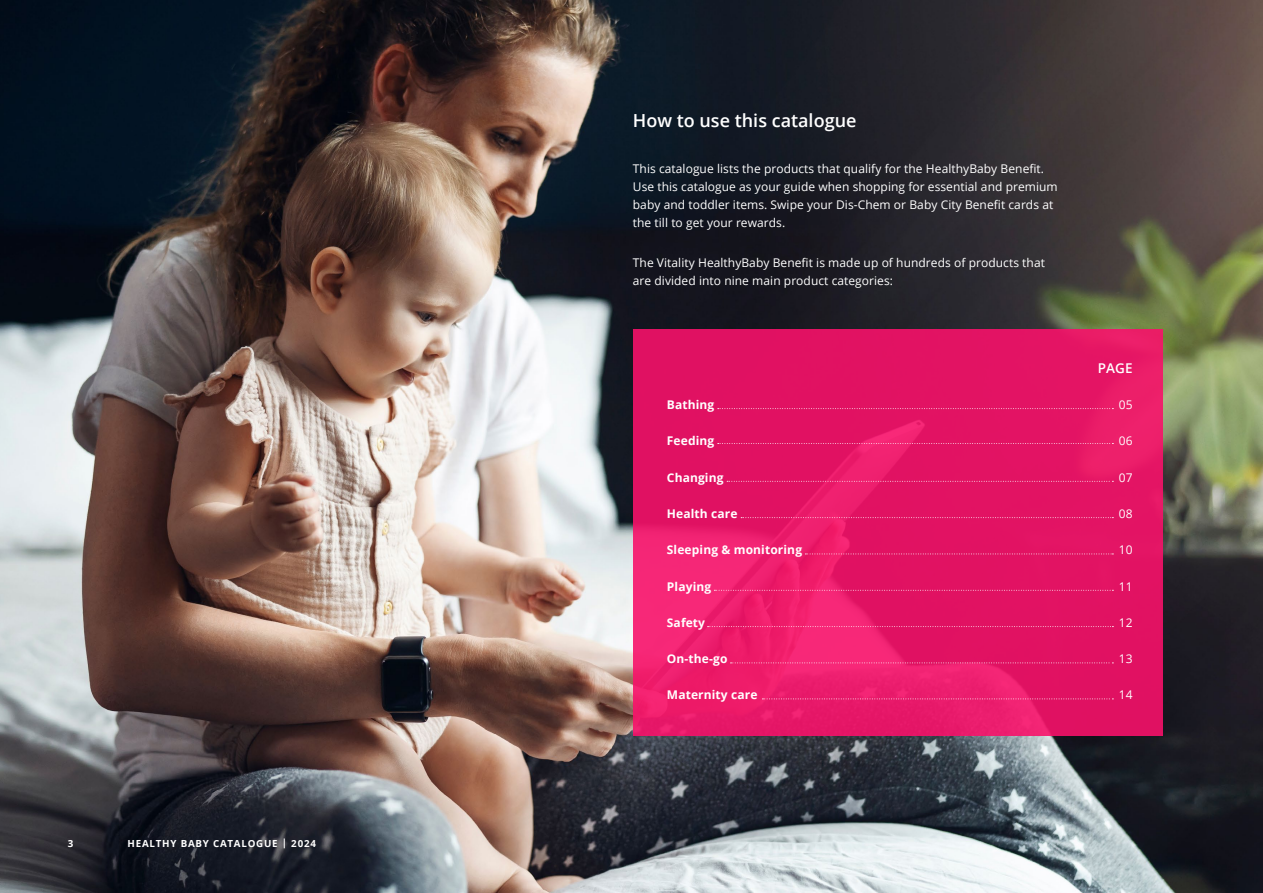
<style>
.page{position:relative;width:1263px;height:893px;background:#fff}
.page>*{position:absolute;margin:0;border:0;box-sizing:border-box;transform-origin:0 0}
.t1{font:600 18px "Open Sans";color:#fff}
.t2{font:600 13.5px "Open Sans";color:#fff}
.t3{font:12px/18px "Open Sans";letter-spacing:.005em;color:#fff}
.t4{font:700 12px "Open Sans";letter-spacing:.01em;color:#fff}
.t5{font:700 9.75px "Open Sans";letter-spacing:.08em;color:#fff}
</style>
<div class="page">
<img style="left:0;top:0;width:1263px;height:893px">
<svg style="left:633px;top:329px;width:529px;height:406px;background:#e51666"></svg>
<svg style="left:718px;top:408px;width:395px;height:1px"></svg>
<svg style="left:718px;top:443px;width:395px;height:1px"></svg>
<svg style="left:727px;top:481px;width:386px;height:1px"></svg>
<svg style="left:741px;top:517px;width:372px;height:1px"></svg>
<svg style="left:805px;top:554px;width:308px;height:1px"></svg>
<svg style="left:714px;top:590px;width:399px;height:1px"></svg>
<svg style="left:707px;top:626px;width:406px;height:1px"></svg>
<svg style="left:730px;top:662px;width:383px;height:1px"></svg>
<svg style="left:762px;top:698px;width:351px;height:1px"></svg>
<p class="t5" style="left:68px;top:837px;width:7px">3</p>
<p class="t5" style="left:128px;top:836px;width:190px">HEALTHY BABY CATALOGUE | 2024</p>
<h1 class="t1" style="left:633px;top:108px;width:225px">How to use this catalogue</h1>
<p class="t3" style="left:633px;top:160px;width:426px">This catalogue lists the products that qualify for the HealthyBaby Benefit.<br>Use this catalogue as your guide when shopping for essential and premium baby and toddler items. Swipe your Dis-Chem or Baby City Benefit cards at the till to get your rewards.</p>
<p class="t3" style="left:633px;top:253px;width:414px">The Vitality HealthyBaby Benefit is made up of hundreds of products that are divided into nine main product categories:</p>
<p class="t2" style="left:1098px;top:359px;width:36px">PAGE</p>
<p class="t4" style="left:667px;top:396px;width:49px">Bathing</p>
<p class="t3" style="left:1119px;top:395px;width:15px">05</p>
<p class="t4" style="left:667px;top:433px;width:49px">Feeding</p>
<p class="t3" style="left:1119px;top:432px;width:15px">06</p>
<p class="t4" style="left:667px;top:469px;width:58px">Changing</p>
<p class="t3" style="left:1119px;top:468px;width:15px">07</p>
<p class="t4" style="left:667px;top:505px;width:72px">Health care</p>
<p class="t3" style="left:1119px;top:504px;width:15px">08</p>
<p class="t4" style="left:667px;top:541px;width:137px">Sleeping &amp; monitoring</p>
<p class="t3" style="left:1119px;top:541px;width:15px">10</p>
<p class="t4" style="left:667px;top:578px;width:46px">Playing</p>
<p class="t3" style="left:1119px;top:577px;width:15px">11</p>
<p class="t4" style="left:667px;top:614px;width:40px">Safety</p>
<p class="t3" style="left:1119px;top:613px;width:15px">12</p>
<p class="t4" style="left:667px;top:650px;width:62px">On-the-go</p>
<p class="t3" style="left:1119px;top:649px;width:15px">13</p>
<p class="t4" style="left:667px;top:686px;width:92px">Maternity care</p>
<p class="t3" style="left:1119px;top:686px;width:15px">14</p>
</div>
